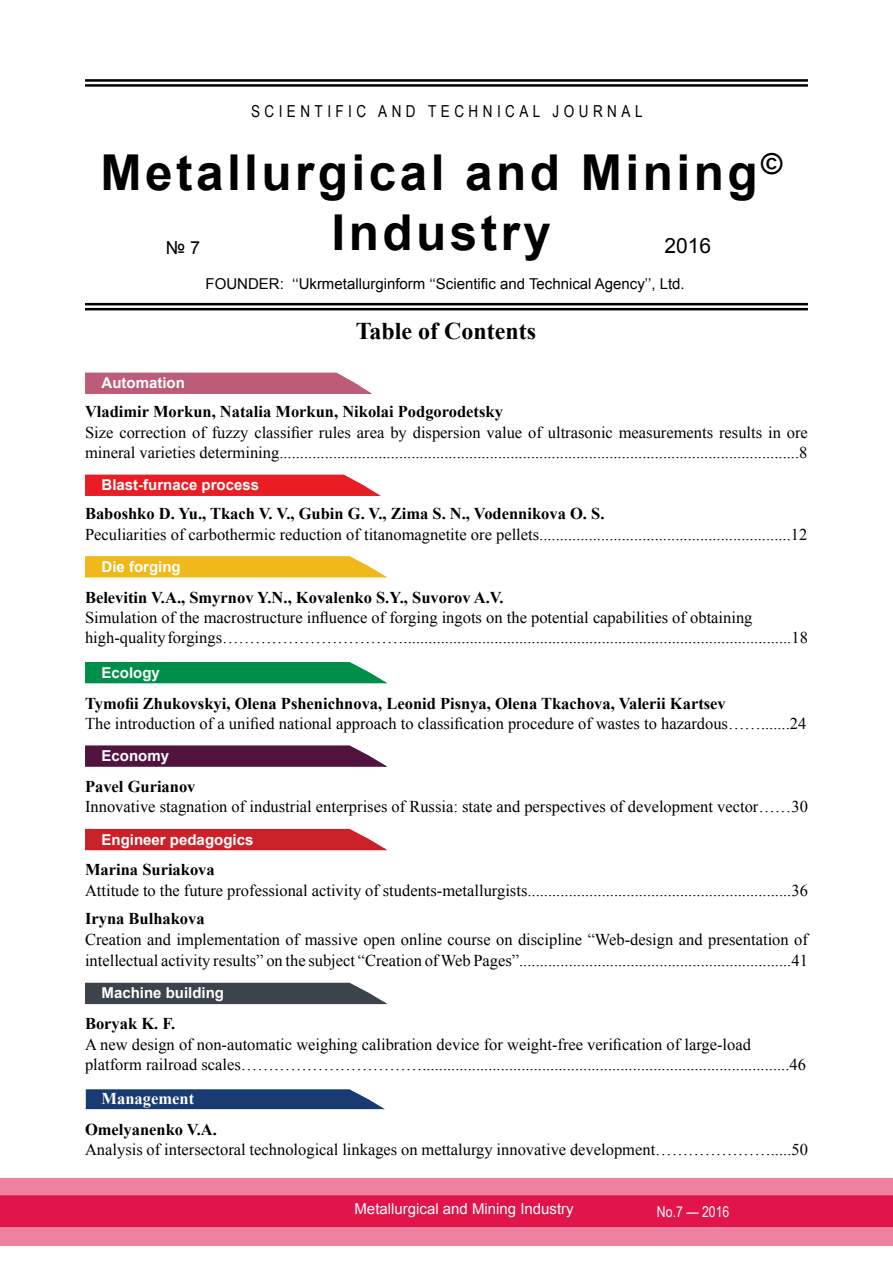
<style>
.page{position:relative;width:893px;height:1263px;background:#fff}
.page>*{position:absolute;margin:0;border:0;box-sizing:border-box;transform-origin:0 0}
.t1{font:700 49.5px/60px "Arial";letter-spacing:.07em;color:#000;text-align:center}
.t2{font:700 24px "Times New Roman";color:#000}
.t3{font:21px "Arial";color:#000}
.t4{font:18px "Arial";color:#000}
.t5{font:16.5px/20.2px "Times New Roman";color:#000}
.t6{font:700 16.5px "Times New Roman";color:#000}
.t7{font:16.5px "Arial Narrow";letter-spacing:.27em;color:#000}
.t8{font:700 16.5px "Times New Roman";color:#fff}
.t9{font:700 15px "Arial";color:#fff}
.t10{font:15px "Arial";color:#000}
.t11{font:15px "Arial";color:#fff}
.t12{font:15px "Arial Narrow";color:#fff}
</style>
<div class="page">
<div style="left:0;top:1178px;width:893px;height:68px;background:#ee819d"></div>
<div style="left:0;top:1195px;width:893px;height:32px;background:#e1154a;border:2px solid #e1154a"></div>
<hr style="left:85px;top:79px;width:723px;height:3px;background:#000">
<hr style="left:85px;top:84px;width:723px;height:3px;background:#000">
<hr style="left:85px;top:303px;width:723px;height:2px;background:#000">
<hr style="left:85px;top:308px;width:723px;height:2px;background:#000">
<svg style="left:85px;top:372px;width:287px;height:22px;background:#c26981"></svg>
<svg style="left:85px;top:474px;width:295px;height:22px;background:#eb3037"></svg>
<svg style="left:85px;top:556px;width:302px;height:22px;background:#f2be2e"></svg>
<svg style="left:85px;top:662px;width:302px;height:22px;background:#16975a"></svg>
<svg style="left:85px;top:745px;width:302px;height:22px;background:#5f2850"></svg>
<svg style="left:85px;top:828px;width:302px;height:23px;background:#d13d43"></svg>
<svg style="left:85px;top:982px;width:302px;height:23px;background:#545a60"></svg>
<svg style="left:86px;top:1089px;width:299px;height:20px;background:#28497b"></svg>
<p class="t7" style="left:251px;top:99px;width:393px">SCIENTIFIC AND TECHNICAL JOURNAL</p>
<h1 class="t1" style="left:100px;top:144px;width:683px">Metallurgical and Mining<sup>©<br></sup>Industry</h1>
<p class="t10" style="left:206px;top:274px;width:481px">FOUNDER: ‘‘Ukrmetallurginform ‘‘Scientific and Technical Agency’’, Ltd.</p>
<p class="t4" style="left:166px;top:236px;width:36px">№ 7</p>
<p class="t3" style="left:664px;top:232px;width:48px">2016</p>
<p class="t9" style="left:102px;top:373px;width:85px">Automation</p>
<h2 class="t2" style="left:356px;top:315px;width:182px">Table of Contents</h2>
<p class="t6" style="left:85px;top:400px;width:419px">Vladimir Morkun, Natalia Morkun, Nikolai Podgorodetsky</p>
<p class="t5" style="left:85px;top:422px;width:724px">Size correction of fuzzy classifier rules area by dispersion value of ultrasonic measurements results in ore mineral varieties determining..............................................................................................................................8</p>
<p class="t9" style="left:102px;top:475px;width:159px">Blast-furnace process</p>
<p class="t6" style="left:85px;top:502px;width:521px">Baboshko D. Yu., Tkach V. V., Gubin G. V., Zima S. N., Vodennikova O. S.</p>
<p class="t5" style="left:85px;top:524px;width:724px">Peculiarities of carbothermic reduction of titanomagnetite ore pellets.............................................................12</p>
<p class="t9" style="left:102px;top:556px;width:81px">Die forging</p>
<p class="t6" style="left:85px;top:586px;width:420px">Belevitin V.A., Smyrnov Y.N., Kovalenko S.Y., Suvorov A.V.</p>
<p class="t5" style="left:85px;top:607px;width:724px">Simulation of the macrostructure influence of forging ingots on the potential capabilities of obtaining high-quality forgings……………………………..............................................................................................18</p>
<p class="t9" style="left:102px;top:662px;width:60px">Ecology</p>
<p class="t6" style="left:85px;top:691px;width:642px">Tymofii Zhukovskyi, Olena Pshenichnova, Leonid Pisnya, Olena Tkachova, Valerii Kartsev</p>
<p class="t5" style="left:85px;top:713px;width:723px">The introduction of a unified national approach to classification procedure of wastes to hazardous…….......24</p>
<p class="t9" style="left:102px;top:746px;width:69px">Economy</p>
<p class="t6" style="left:85px;top:775px;width:112px">Pavel Gurianov</p>
<p class="t5" style="left:85px;top:796px;width:724px">Innovative stagnation of industrial enterprises of Russia: state and perspectives of development vector……30</p>
<p class="t9" style="left:102px;top:829px;width:153px">Engineer pedagogics</p>
<p class="t6" style="left:85px;top:858px;width:131px">Marina Suriakova</p>
<p class="t5" style="left:85px;top:880px;width:724px">Attitude to the future professional activity of students-metallurgists................................................................36</p>
<p class="t6" style="left:85px;top:906px;width:121px">Iryna Bulhakova</p>
<p class="t5" style="left:85px;top:928px;width:724px;line-height:21px">Creation and implementation of massive open online course on discipline “Web-design and presentation of intellectual activity results” on the subject “Сreation of Web Pages”..................................................................41</p>
<p class="t9" style="left:102px;top:983px;width:124px">Machine building</p>
<p class="t6" style="left:85px;top:1012px;width:92px">Boryak K. F.</p>
<p class="t5" style="left:85px;top:1034px;width:722px">A new design of non-automatic weighing calibration device for weight-free verification of large-load platform railroad scales…………………………….........................................................................................46</p>
<p class="t8" style="left:102px;top:1087px;width:94px">Management</p>
<p class="t6" style="left:85px;top:1118px;width:133px">Omelyanenko V.А.</p>
<p class="t5" style="left:85px;top:1139px;width:724px">Analysis of intersectoral technological linkages on mettalurgy innovative development………………….....50</p>
<p class="t11" style="left:354px;top:1199px;width:221px">Metallurgical and Mining Industry</p>
<p class="t12" style="left:657px;top:1201px;width:74px">No.7 — 2016</p>
</div>
